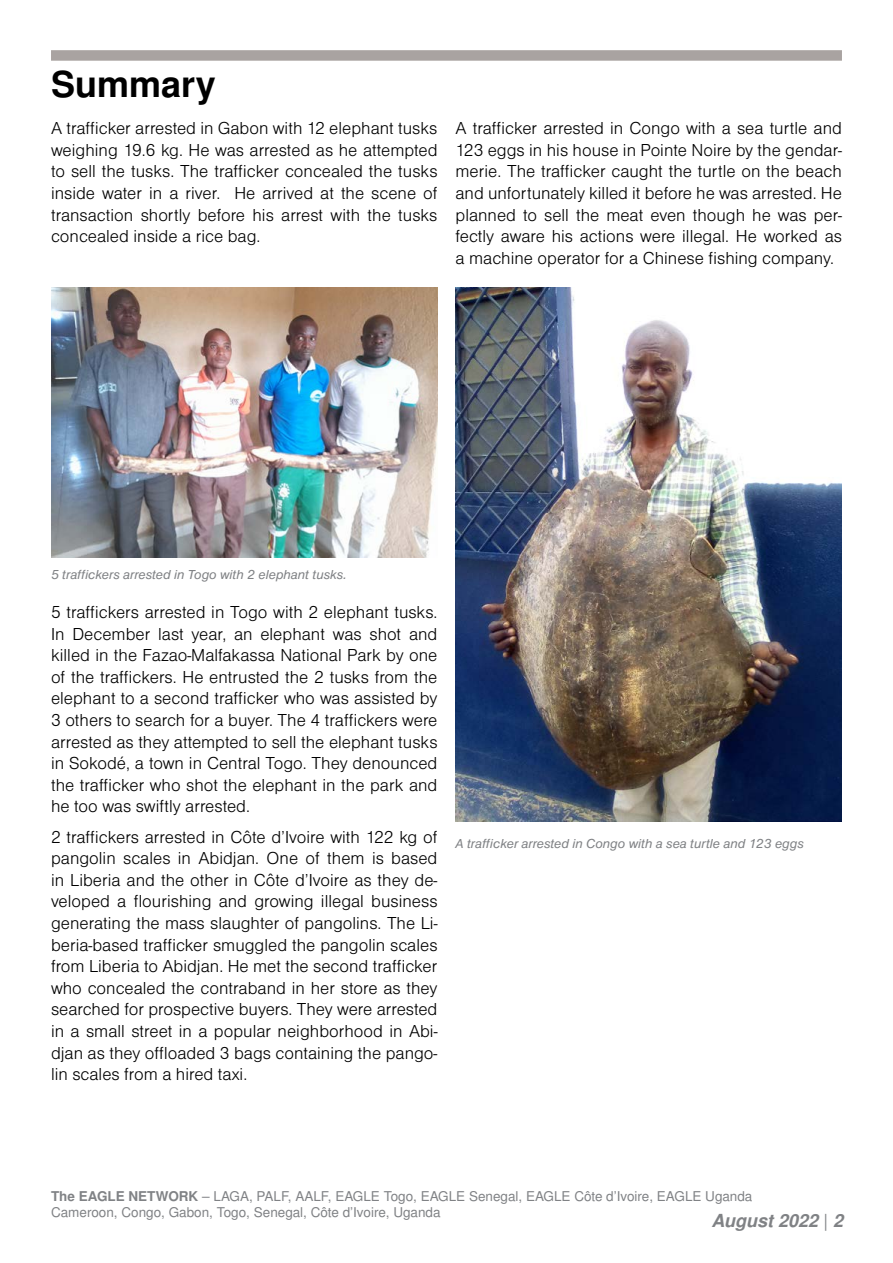
<style>
.page{position:relative;width:893px;height:1263px;background:#fff}
.page>*{position:absolute;margin:0;border:0;box-sizing:border-box;transform-origin:0 0}
.t1{font:700 36px "Nimbus Sans LOT";color:#000}
.t2{font:18px/21.6px "Nimbus Sans DOT Ligh";color:#000;text-align:justify}
.t3{font:italic 700 18px "Nimbus Sans LOT";color:#808285}
.t4{font:13.5px/16.2px "Nimbus Sans LOT";color:#808285}
.t5{font:italic 13.5px "Nimbus Sans DOT";color:#808285}
.s1{font-weight:700}
.s2{font-weight:400;font-style:normal}
</style>
<div class="page">
<div style="left:51px;top:50px;width:791px;height:11px;background:#a9a3a1"></div>
<img style="left:51px;top:287px;width:386px;height:270px">
<img style="left:455px;top:287px;width:387px;height:535px">
<h1 class="t1" style="left:51px;top:63px;width:166px">Summary</h1>
<p class="t2" style="left:51px;top:118px;width:388px">A trafficker arrested in Gabon with 12 elephant tusks weighing 19.6 kg. He was arrested as he attempted to sell the tusks. The trafficker concealed the tusks inside water in a river. He arrived at the scene of transaction shortly before his arrest with the tusks concealed inside a rice bag.</p>
<p class="t2" style="left:455px;top:118px;width:388px">A trafficker arrested in Congo with a sea turtle and 123 eggs in his house in Pointe Noire by the gendar&shy;merie. The trafficker caught the turtle on the beach and unfortunately killed it before he was arrested. He planned to sell the meat even though he was per&shy;fectly aware his actions were illegal. He worked as a machine operator for a Chinese fishing company.</p>
<p class="t5" style="left:51px;top:567px;width:297px">5 traffickers arrested in Togo with 2 elephant tusks.</p>
<p class="t2" style="left:51px;top:601px;width:388px">5 traffickers arrested in Togo with 2 elephant tusks.<br>In December last year, an elephant was shot and killed in the Fazao-Malfakassa National Park by one of the traffickers. He entrusted the 2 tusks from the elephant to a second trafficker who was assisted by 3 others to search for a buyer. The 4 traffickers were arrested as they attempted to sell the elephant tusks in Sokodé, a town in Central Togo. They denounced the trafficker who shot the elephant in the park and he too was swiftly arrested.</p>
<p class="t2" style="left:51px;top:826px;width:388px">2 traffickers arrested in Côte d’Ivoire with 122 kg of pangolin scales in Abidjan. One of them is based in Liberia and the other in Côte d’Ivoire as they de&shy;veloped a flourishing and growing illegal business generating the mass slaughter of pangolins. The Li&shy;beria-based trafficker smuggled the pangolin scales from Liberia to Abidjan. He met the second trafficker who concealed the contraband in her store as they searched for prospective buyers. They were arrested in a small street in a popular neighborhood in Abi&shy;djan as they offloaded 3 bags containing the pango&shy;lin scales from a hired taxi.</p>
<p class="t5" style="left:455px;top:836px;width:350px">A trafficker arrested in Congo with a sea turtle and 123 eggs</p>
<p class="t4" style="left:51px;top:1189px;width:703px"><span class="s1">The EAGLE NETWORK</span> – LAGA, PALF, AALF, EAGLE Togo, EAGLE Senegal, EAGLE Côte d’Ivoire, EAGLE Uganda<br>Cameroon, Congo, Gabon, Togo, Senegal, Côte d’Ivoire, Uganda</p>
<p class="t3" style="left:711px;top:1210px;width:133px">August 2022 <span class="s2">|</span> 2</p>
</div>
